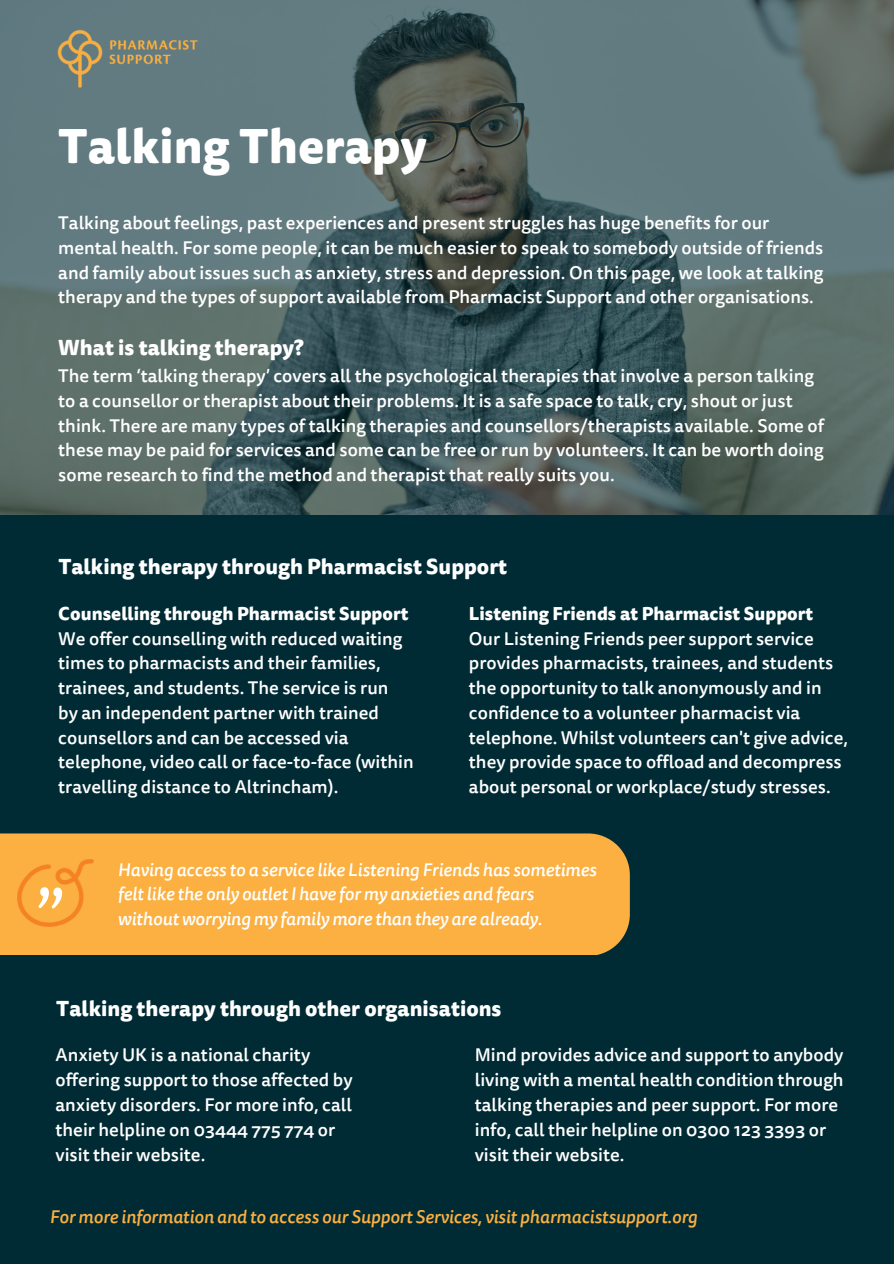
<style>
.page{position:relative;width:894px;height:1264px;background:#fff}
.page>*{position:absolute;margin:0;border:0;box-sizing:border-box;transform-origin:0 0}
.t1{font:800 47.25px "Tisa Sans Pro";color:#fff}
.t2{font:800 21px "Tisa Sans Pro";color:#fff}
.t3{font:500 18px/24.8px "Tisa Sans Pro";color:#fff}
.t4{font:italic 500 18px/24.8px "Tisa Sans Pro";color:#fff}
.t5{font:italic 500 18px "Tisa Sans Pro";color:#fbb041}
.t6{font:800 18px "Tisa Sans Pro";color:#fff}
</style>
<div class="page">
<div style="left:0;top:0;width:893px;height:1263px;background:#002b34"></div>
<svg style="left:0;top:0;width:892px;height:514px"></svg>
<div style="left:0;top:833px;width:629px;height:122px;background:#fbb041"></div>
<img style="left:17px;top:859px;width:77px;height:67px">
<div style="left:34px;top:873px;width:24px;height:43px;background:#fbb041;border-radius:50%"></div>
<svg style="left:38px;top:887px;width:24px;height:21px"></svg>
<img style="left:56px;top:28px;width:142px;height:61px">
<h1 class="t1" style="left:58px;top:114px;width:370px">Talking Therapy</h1>
<p class="t3" style="left:58px;top:211px;width:766px">Talking about feelings, past experiences and present struggles has huge benefits for our mental health. For some people, it can be much easier to speak to somebody outside of friends and family about issues such as anxiety, stress and depression. On this page, we look at talking therapy and the types of support available from Pharmacist Support and other organisations.</p>
<p class="t2" style="left:58px;top:333px;width:247px">What is talking therapy?</p>
<p class="t3" style="left:58px;top:364px;width:767px">The term ‘talking therapy’ covers all the psychological therapies that involve a person talking to a counsellor or therapist about their problems. It is a safe space to talk, cry, shout or just think. There are many types of talking therapies and counsellors/therapists available. Some of these may be paid for services and some can be free or run by volunteers. It can be worth doing some research to find the method and therapist that really suits you.</p>
<p class="t2" style="left:58px;top:552px;width:450px">Talking therapy through Pharmacist Support</p>
<p class="t6" style="left:58px;top:601px;width:352px">Counselling through Pharmacist Support</p>
<p class="t3" style="left:58px;top:626px;width:357px">We offer counselling with reduced waiting times to pharmacists and their families, trainees, and students. The service is run<br>by an independent partner with trained counsellors and can be accessed via telephone, video call or face-to-face (within travelling distance to Altrincham).</p>
<p class="t6" style="left:469px;top:601px;width:346px">Listening Friends at Pharmacist Support</p>
<p class="t3" style="left:469px;top:626px;width:380px">Our Listening Friends peer support service provides pharmacists, trainees, and students the opportunity to talk anonymously and in confidence to a volunteer pharmacist via telephone. Whilst volunteers can't give advice, they provide space to offload and decompress about personal or workplace/study stresses.</p>
<p class="t4" style="left:118px;top:857px;width:480px">Having access to a service like Listening Friends has sometimes felt like the only outlet I have for my anxieties and fears without worrying my family more than they are already.</p>
<p class="t2" style="left:56px;top:993px;width:446px">Talking therapy through other organisations</p>
<p class="t3" style="left:56px;top:1043px;width:298px">Anxiety UK is a national charity offering support to those affected by anxiety disorders. For more info, call their helpline on 03444 775 774 or visit their website.</p>
<p class="t3" style="left:474px;top:1043px;width:370px">Mind provides advice and support to anybody living with a mental health condition through talking therapies and peer support. For more info, call their helpline on 0300 123 3393 or visit their website.</p>
<p class="t5" style="left:50px;top:1204px;width:649px">For more information and to access our Support Services, visit pharmacistsupport.org</p>
</div>
